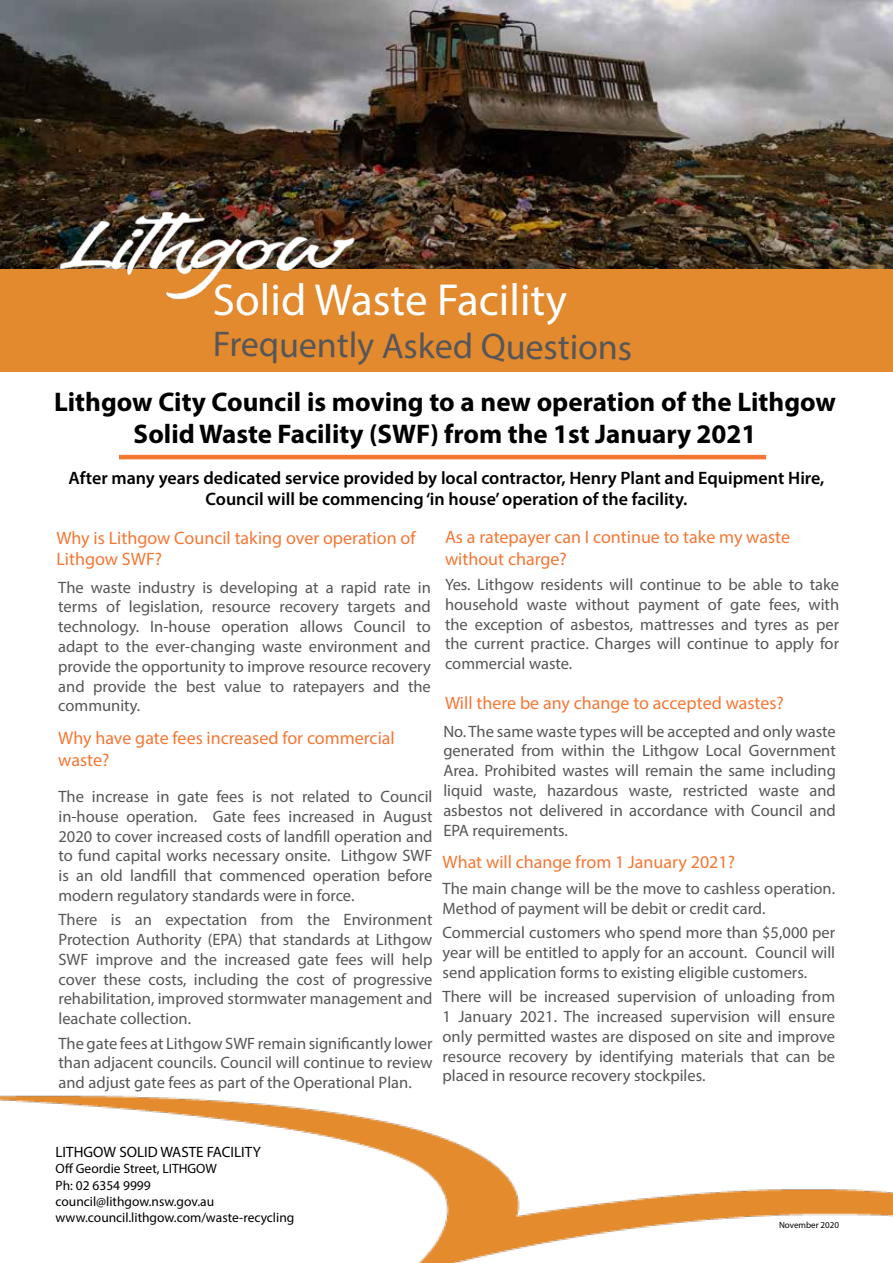
<style>
.page{position:relative;width:893px;height:1263px;background:#fff}
.page>*{position:absolute;margin:0;border:0;box-sizing:border-box;transform-origin:0 0}
.t1{font:45px "Myriad Pro";color:#fff}
.t2{font:36px "Myriad Pro";letter-spacing:-.01em;color:#565659}
.t3{font:700 27px/32.4px "Myriad Pro";color:#000;text-align:center}
.t4{font:18px/21.6px "Myriad Pro";color:#f47734}
.t5{font:600 18px/21.6px "Myriad Pro";color:#000;text-align:center}
.t6{font:16.5px/19.8px "Myriad Pro";color:#565659;text-align:justify}
.t7{font:15px "Myriad Pro";color:#000}
.t8{font:13.5px/16.2px "Myriad Pro";color:#000}
.t9{font:9px "Myriad Pro";color:#000}
</style>
<div class="page">
<img style="left:0;top:1095px;width:893px;height:168px">
<img style="left:0;top:0;width:893px;height:269px">
<div style="left:0;top:269px;width:893px;height:103px;background:#e28a2d"></div>
<img style="left:26px;top:174px;width:357px;height:126px">
<hr style="left:119px;top:455px;width:647px;height:4px;background:#f47734">
<h1 class="t1" style="left:213px;top:272px;width:356px">Solid Waste Facility</h1>
<h2 class="t2" style="left:213px;top:323px;width:421px">Frequently Asked Questions</h2>
<h3 class="t3" style="left:54px;top:385px;width:783px">Lithgow City Council is moving to a new operation of the Lithgow<br>Solid Waste Facility (SWF) from the 1st January 2021</h3>
<p class="t5" style="left:69px;top:466px;width:757px">After many years dedicated service provided by local contractor, Henry Plant and Equipment Hire,<br>Council will be commencing ‘in house’ operation of the facility.</p>
<p class="t4" style="left:56px;top:527px;width:361px">Why is Lithgow Council taking over operation of<br>Lithgow SWF?</p>
<p class="t6" style="left:58px;top:577px;width:374px">The waste industry is developing at a rapid rate in terms of legislation, resource recovery targets and technology. In-house operation allows Council to adapt to the ever-changing waste environment and provide the opportunity to improve resource recovery and provide the best value to ratepayers and the community.</p>
<p class="t4" style="left:58px;top:727px;width:338px">Why have gate fees increased for commercial waste?</p>
<p class="t6" style="left:58px;top:786px;width:376px">The increase in gate fees is not related to Council in-house operation. Gate fees increased in August 2020 to cover increased costs of landfill operation and to fund capital works necessary onsite. Lithgow SWF is an old landfill that commenced operation before modern regulatory standards were in force.</p>
<p class="t6" style="left:58px;top:909px;width:376px">There is an expectation from the Environment Protection Authority (EPA) that standards at Lithgow SWF improve and the increased gate fees will help cover these costs, including the cost of progressive rehabilitation, improved stormwater management and leachate collection.</p>
<p class="t6" style="left:58px;top:1033px;width:376px">The gate fees at Lithgow SWF remain significantly lower than adjacent councils. Council will continue to review and adjust gate fees as part of the Operational Plan.</p>
<p class="t4" style="left:445px;top:526px;width:347px">As a ratepayer can I continue to take my waste without charge?</p>
<p class="t6" style="left:445px;top:574px;width:396px">Yes. Lithgow residents will continue to be able to take household waste without payment of gate fees, with the exception of asbestos, mattresses and tyres as per the current practice. Charges will continue to apply for commercial waste.</p>
<p class="t4" style="left:445px;top:692px;width:340px">Will there be any change to accepted wastes?</p>
<p class="t6" style="left:443px;top:721px;width:394px">No. The same waste types will be accepted and only waste generated from within the Lithgow Local Government Area. Prohibited wastes will remain the same including liquid waste, hazardous waste, restricted waste and asbestos not delivered in accordance with Council and EPA requirements.</p>
<p class="t4" style="left:443px;top:851px;width:294px">What will change from 1 January 2021?</p>
<p class="t6" style="left:443px;top:878px;width:394px">The main change will be the move to cashless operation.<br>Method of payment will be debit or credit card.</p>
<p class="t6" style="left:443px;top:922px;width:394px">Commercial customers who spend more than $5,000 per year will be entitled to apply for an account. Council will send application forms to existing eligible customers.</p>
<p class="t6" style="left:443px;top:986px;width:394px">There will be increased supervision of unloading from 1 January 2021. The increased supervision will ensure only permitted wastes are disposed on site and improve resource recovery by identifying materials that can be placed in resource recovery stockpiles.</p>
<p class="t7" style="left:56px;top:1143px;width:207px">LITHGOW SOLID WASTE FACILITY</p>
<p class="t8" style="left:56px;top:1160px;width:240px">Off Geordie Street, LITHGOW<br>Ph: 02 6354 9999 council@lithgow.nsw.gov.au www.council.lithgow.com/waste-recycling</p>
<p class="t9" style="left:779px;top:1219px;width:62px">November 2020</p>
</div>
